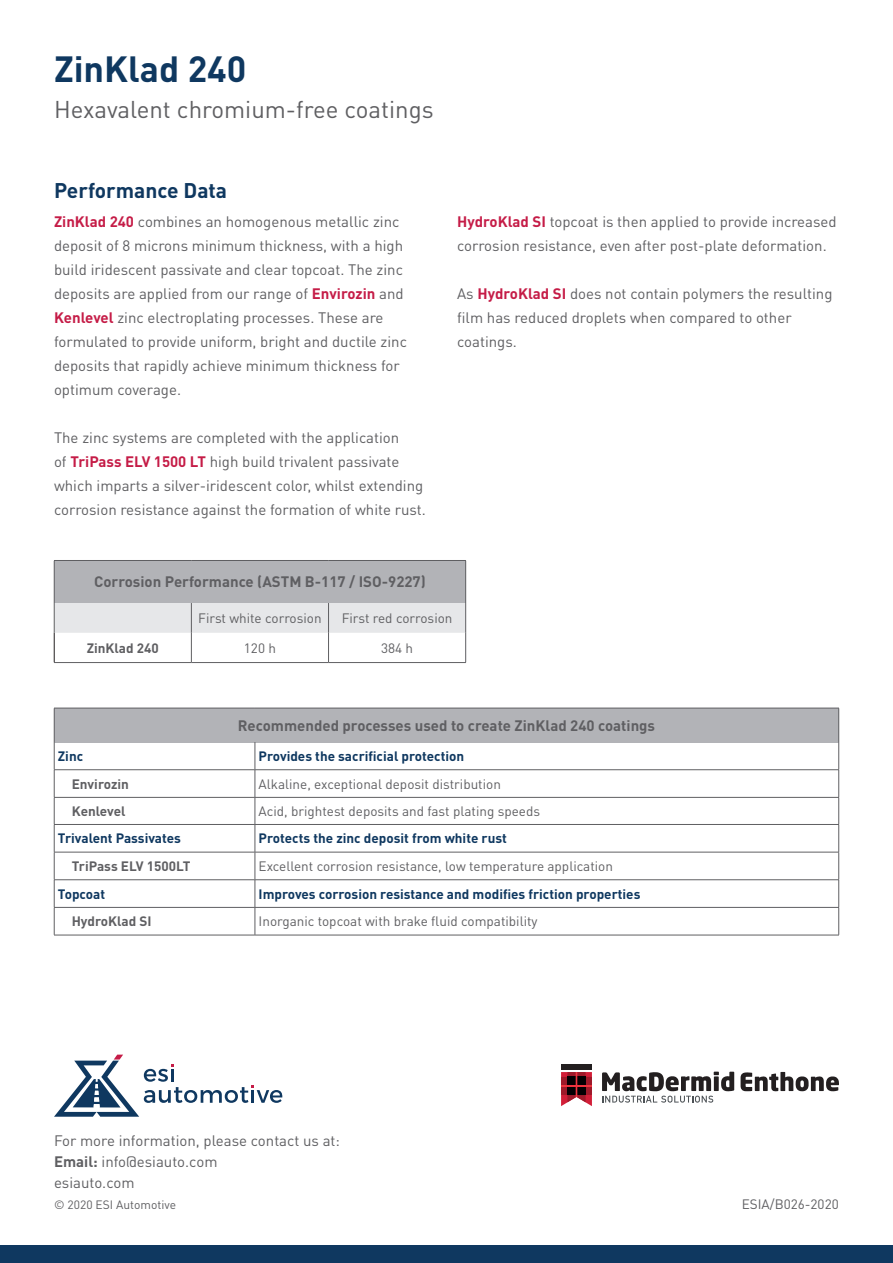
<style>
.page{position:relative;width:893px;height:1263px;background:#fff}
.page>*{position:absolute;margin:0;border:0;box-sizing:border-box;transform-origin:0 0}
.Header_Headline_24_2{font:700 36px "DIN Pro";color:#0f3860}
.Header_Subline_Regul{font:24px "DIN Pro";color:#5f5f62}
.Content_Subline_Bold{font:700 21px "DIN Pro";color:#0f3860}
.Content_text_body_gr{font:15px/24px "DIN Pro";color:#5f5f62}
.Table_Headline{font:700 15px "DIN Pro";color:#5f5f62}
.Table_Subline_Left_R{font:13.5px "DIN Pro";color:#5f5f62}
.Table_Subline_Left_B{font:700 13.5px "DIN Pro";color:#0f3860}
.Table_Subline_Center{font:13.5px "DIN Pro";color:#5f5f62}
.Table_Subline_Left_B-2{font:700 13.5px "DIN Pro";color:#5f5f62}
.Table_Subline_Center-2{font:700 13.5px "DIN Pro";color:#5f5f62}
.t1{font:12px "DIN Pro";color:#5f5f62}
.s1{font-weight:700;color:#c51c47}
.s2{font-weight:700}
</style>
<div class="page">
<svg style="left:54px;top:1054px;width:229px;height:63px"></svg>
<div style="left:0;top:1246px;width:893px;height:17px;background:#0f3860"></div>
<svg style="left:561px;top:1072px;width:31px;height:34px"></svg>
<div style="left:561px;top:1065px;width:31px;height:5px;background:#231f20"></div>
<svg style="left:741px;top:1072px;width:98px;height:19px"></svg>
<svg style="left:602px;top:1071px;width:132px;height:31px"></svg>
<div style="left:54px;top:560px;width:412px;height:43px;background:#b2b3b7"></div>
<hr style="left:465px;top:561px;width:1px;height:42px;background:#5f5f62">
<svg style="left:54px;top:603px;width:412px;height:59px"></svg>
<hr style="left:54px;top:662px;width:137px;height:1px;background:#5f5f62">
<hr style="left:191px;top:662px;width:138px;height:1px;background:#5f5f62">
<hr style="left:329px;top:662px;width:137px;height:1px;background:#5f5f62">
<hr style="left:54px;top:560px;width:137px;height:1px;background:#5f5f62">
<hr style="left:191px;top:560px;width:138px;height:1px;background:#5f5f62">
<hr style="left:329px;top:560px;width:137px;height:1px;background:#5f5f62">
<hr style="left:54px;top:561px;width:1px;height:42px;background:#5f5f62">
<hr style="left:54px;top:603px;width:1px;height:30px;background:#5f5f62">
<div style="left:54px;top:708px;width:785px;height:34px;background:#b2b3b7"></div>
<hr style="left:54px;top:769px;width:201px;height:1px;background:#5f5f62">
<hr style="left:255px;top:769px;width:584px;height:1px;background:#5f5f62">
<hr style="left:54px;top:797px;width:201px;height:1px;background:#5f5f62">
<hr style="left:255px;top:797px;width:584px;height:1px;background:#5f5f62">
<hr style="left:54px;top:824px;width:201px;height:1px;background:#5f5f62">
<hr style="left:255px;top:824px;width:584px;height:1px;background:#5f5f62">
<hr style="left:54px;top:852px;width:201px;height:1px;background:#5f5f62">
<hr style="left:255px;top:852px;width:584px;height:1px;background:#5f5f62">
<hr style="left:54px;top:879px;width:201px;height:1px;background:#5f5f62">
<hr style="left:255px;top:879px;width:584px;height:1px;background:#5f5f62">
<hr style="left:54px;top:907px;width:201px;height:1px;background:#5f5f62">
<svg style="left:54px;top:742px;width:1px;height:193px"></svg>
<hr style="left:255px;top:907px;width:584px;height:1px;background:#5f5f62">
<svg style="left:255px;top:742px;width:1px;height:193px"></svg>
<svg style="left:838px;top:742px;width:1px;height:193px"></svg>
<hr style="left:54px;top:935px;width:201px;height:1px;background:#5f5f62">
<hr style="left:255px;top:935px;width:584px;height:1px;background:#5f5f62">
<hr style="left:54px;top:708px;width:201px;height:1px;background:#5f5f62">
<hr style="left:54px;top:708px;width:1px;height:34px;background:#5f5f62">
<hr style="left:255px;top:708px;width:584px;height:1px;background:#5f5f62">
<hr style="left:838px;top:708px;width:1px;height:34px;background:#5f5f62">
<p class="Header_Headline_24_2" style="left:54px;top:44px;width:194px">ZinKlad 240</p>
<p class="Header_Subline_Regul" style="left:54px;top:93px;width:381px">Hexavalent chromium-free coatings</p>
<p class="Content_Subline_Bold" style="left:54px;top:176px;width:175px">Performance Data</p>
<p class="Content_text_body_gr" style="left:54px;top:209px;width:355px"><span class="s1">ZinKlad 240</span> combines an homogenous metallic zinc deposit of 8 microns minimum thickness, with a high build iridescent passivate and clear topcoat. The zinc deposits are applied from our range of <span class="s1">Envirozin</span> and <span class="s1">Kenlevel</span> zinc electroplating processes. These are formulated to provide uniform, bright and ductile zinc deposits that rapidly achieve minimum thickness for optimum coverage.</p>
<p class="Content_text_body_gr" style="left:54px;top:425px;width:373px">The zinc systems are completed with the application<br>of <span class="s1">TriPass ELV 1500 LT</span> high build trivalent passivate which imparts a silver-iridescent color, whilst extending corrosion resistance against the formation of white rust.</p>
<p class="Content_text_body_gr" style="left:457px;top:209px;width:381px"><span class="s1">HydroKlad SI</span> topcoat is then applied to provide increased corrosion resistance, even after post-plate deformation.</p>
<p class="Content_text_body_gr" style="left:457px;top:281px;width:377px">As <span class="s1">HydroKlad SI</span> does not contain polymers the resulting film has reduced droplets when compared to other coatings.</p>
<p class="Table_Headline" style="left:94px;top:572px;width:333px">Corrosion Performance (ASTM B-117 / ISO-9227)</p>
<p class="Table_Subline_Center" style="left:198px;top:609px;width:125px">First white corrosion</p>
<p class="Table_Subline_Center" style="left:342px;top:609px;width:112px">First red corrosion</p>
<p class="Table_Subline_Center-2" style="left:87px;top:639px;width:74px">ZinKlad 240</p>
<p class="Table_Subline_Center" style="left:244px;top:639px;width:34px">120 h</p>
<p class="Table_Subline_Center" style="left:381px;top:639px;width:34px">384 h</p>
<p class="Table_Headline" style="left:238px;top:715px;width:419px">Recommended processes used to create ZinKlad 240 coatings</p>
<p class="Table_Subline_Left_B" style="left:58px;top:747px;width:27px">Zinc</p>
<p class="Table_Subline_Left_B" style="left:259px;top:747px;width:207px">Provides the sacrificial protection</p>
<p class="Table_Subline_Left_B-2" style="left:72px;top:775px;width:59px">Envirozin</p>
<p class="Table_Subline_Left_R" style="left:259px;top:775px;width:244px">Alkaline, exceptional deposit distribution</p>
<p class="Table_Subline_Left_B-2" style="left:72px;top:802px;width:55px">Kenlevel</p>
<p class="Table_Subline_Left_R" style="left:259px;top:802px;width:283px">Acid, brightest deposits and fast plating speeds</p>
<p class="Table_Subline_Left_B" style="left:58px;top:829px;width:125px">Trivalent Passivates</p>
<p class="Table_Subline_Left_B" style="left:259px;top:829px;width:250px">Protects the zinc deposit from white rust</p>
<p class="Table_Subline_Left_B-2" style="left:72px;top:857px;width:120px">TriPass ELV 1500LT</p>
<p class="Table_Subline_Left_R" style="left:259px;top:857px;width:356px">Excellent corrosion resistance, low temperature application</p>
<p class="Table_Subline_Left_B" style="left:58px;top:885px;width:49px">Topcoat</p>
<p class="Table_Subline_Left_B" style="left:259px;top:885px;width:383px">Improves corrosion resistance and modifies friction properties</p>
<p class="Table_Subline_Left_B-2" style="left:72px;top:912px;width:81px">HydroKlad SI</p>
<p class="Table_Subline_Left_R" style="left:259px;top:912px;width:281px">Inorganic topcoat with brake fluid compatibility</p>
<p class="Content_text_body_gr" style="left:54px;top:1128px;width:288px">For more information, please contact us at:</p>
<p class="Content_text_body_gr" style="left:54px;top:1149px;width:165px"><span class="s2">Email:</span> info@esiauto.com</p>
<p class="Content_text_body_gr" style="left:54px;top:1170px;width:82px">esiauto.com</p>
<p class="t1" style="left:54px;top:1196px;width:124px">© 2020 ESI Automotive</p>
<p class="Table_Subline_Left_R" style="left:742px;top:1195px;width:98px">ESIA/B026-2020</p>
</div>
